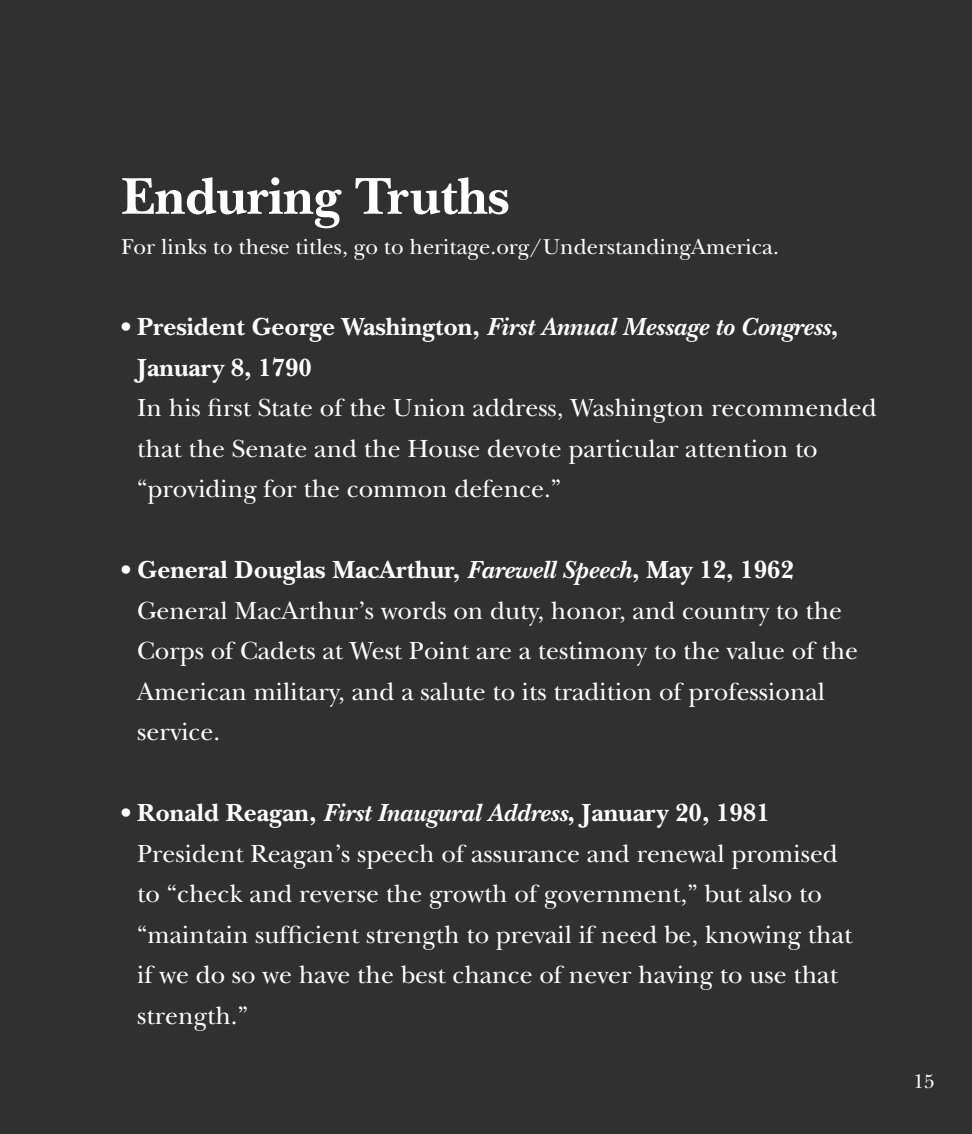
<style>
.page{position:relative;width:972px;height:1134px;background:#303030}
.page>*{position:absolute;margin:0;border:0;box-sizing:border-box;transform-origin:0 0}
.t1{font:700 54px "New Baskerville Std";color:#fff}
.t2{font:25.88px/40.5px "New Baskerville Std";color:#fff}
.t3{font:700 25.88px/40.5px "New Baskerville Std";color:#fff}
.t4{font:22.5px "New Baskerville Std";color:#fff}
.t5{font:20.25px "New Baskerville Std";color:#fff}
.s1{font-style:italic}
.s2{font-weight:700}
.s3{font-weight:700;font-style:italic}
</style>
<div class="page">
<h1 class="t1" style="left:122px;top:165px;width:389px">Enduring Truths</h1>
<p class="t4" style="left:122px;top:234px;width:659px">For links to these titles, go to heritage.org/UnderstandingAmerica.</p>
<p class="t3" style="left:137px;top:307px;width:702px;text-indent:-16px">• President George Washington, <span class="s1">First Annual Message to Congress</span>,<br>January 8, 1790</p>
<p class="t2" style="left:137px;top:388px;width:741px">In his first State of the Union address, Washington recommended that the Senate and the House devote particular attention to “providing for the common defence.”</p>
<p class="t2" style="left:137px;top:550px;width:722px;text-indent:-16px"><span class="s2">• General Douglas MacArthur,</span> <span class="s3">Farewell Speech</span><span class="s2">, May 12, 1962<br></span>General MacArthur’s words on duty, honor, and country to the Corps of Cadets at West Point are a testimony to the value of the American military, and a salute to its tradition of professional service.</p>
<p class="t2" style="left:137px;top:793px;width:717px;text-indent:-16px"><span class="s2">• Ronald Reagan,</span> <span class="s3">First Inaugural Address</span><span class="s2">, January 20, 1981<br></span>President Reagan’s speech of assurance and renewal promised to “check and reverse the growth of government,” but also to “maintain sufficient strength to prevail if need be, knowing that if we do so we have the best chance of never having to use that strength.”</p>
<p class="t5" style="left:914px;top:1070px;width:23px">15</p>
</div>
